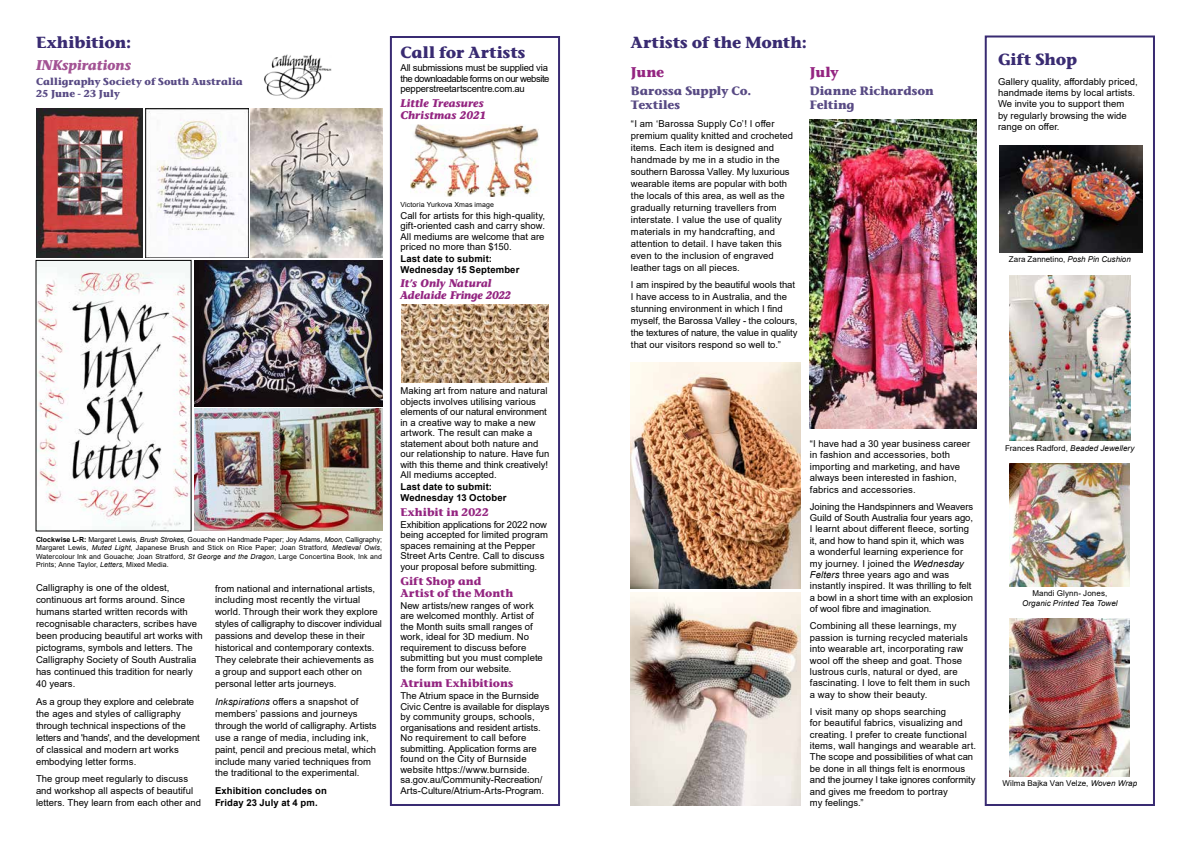
<style>
.page{position:relative;width:1191px;height:842px;background:#fff}
.page>*{position:absolute;margin:0;border:0;box-sizing:border-box;transform-origin:0 0}
.t1{font:700 16px "Stone Inf ITC";letter-spacing:.005em;color:#392b72}
.t2{font:italic 700 14px "Stone Inf ITC";color:#a35394}
.t3{font:700 14px "Stone Inf ITC";letter-spacing:-.005em;color:#942581}
.t4{font:700 12px/14.4px "Stone Inf ITC";color:#584a84}
.t5{font:italic 700 11px/12px "Stone Inf ITC";color:#942581}
.t6{font:700 11px/12px "Stone Inf ITC";letter-spacing:.01em;color:#942581}
.t7{font:700 10px/12px "Stone Inf ITC";letter-spacing:.01em;color:#584a84}
.t8{font:9.5px/12px "Arial";letter-spacing:.005em;color:#000}
.t9{font:700 9.5px/10.5px "Arial";letter-spacing:.01em;color:#000}
.t10{font:9.5px/10.5px "Arial";letter-spacing:-.025em;color:#000}
.t11{font:8px "Arial";letter-spacing:.01em;color:#000}
.t12{font:italic 8px "Arial";letter-spacing:.01em;color:#000}
.t13{font:7px/8.4px "Arial";letter-spacing:.015em;color:#000;text-align:justify}
.s1{font-weight:700}
.s2{font-style:italic}
</style>
<div class="page">
<div style="left:390px;top:36px;width:170px;height:770px;border:2px solid #392b72"></div>
<div style="left:984px;top:36px;width:171px;height:770px;border:2px solid #392b72"></div>
<img style="left:999px;top:146px;width:143px;height:106px">
<img style="left:1009px;top:276px;width:121px;height:165px">
<img style="left:1009px;top:464px;width:121px;height:122px">
<img style="left:1009px;top:618px;width:121px;height:159px">
<img style="left:264px;top:54px;width:68px;height:46px">
<img style="left:38px;top:262px;width:151px;height:267px">
<img style="left:194px;top:260px;width:188px;height:146px">
<img style="left:194px;top:408px;width:188px;height:123px">
<img style="left:146px;top:109px;width:102px;height:149px">
<img style="left:36px;top:109px;width:107px;height:149px">
<img style="left:251px;top:109px;width:131px;height:149px">
<img style="left:631px;top:362px;width:169px;height:226px">
<img style="left:631px;top:592px;width:169px;height:214px">
<img style="left:810px;top:119px;width:166px;height:309px">
<img style="left:411px;top:125px;width:128px;height:72px">
<img style="left:401px;top:305px;width:148px;height:78px">
<h1 class="t1" style="left:36px;top:32px;width:97px">Exhibition:</h1>
<h2 class="t2" style="left:36px;top:57px;width:97px">INKspirations</h2>
<p class="t7" style="left:36px;top:75px;width:208px">Calligraphy Society of South Australia<br>25 June - 23 July</p>
<h1 class="t1" style="left:400px;top:43px;width:126px">Call for Artists</h1>
<p class="t10" style="left:400px;top:63px;width:151px">All submissions must be supplied via the downloadable forms on our website pepperstreetartscentre.com.au</p>
<p class="t5" style="left:400px;top:97px;width:87px">Little Treasures<br>Christmas 2021</p>
<p class="t13" style="left:400px;top:200px;width:95px">Victoria Yurkova Xmas image</p>
<p class="t8" style="left:400px;top:210px;width:146px;line-height:10.5px;text-align:justify">Call for artists for this high-quality, gift-oriented cash and carry show.<br>All mediums are welcome that are priced no more than $150.</p>
<p class="t9" style="left:400px;top:254px;width:120px">Last date to submit:<br>Wednesday 15 September</p>
<p class="t5" style="left:400px;top:277px;width:113px">It’s Only Natural<br>Adelaide Fringe 2022</p>
<p class="t13" style="left:36px;top:535px;width:347px"><span class="s1">Clockwise L-R:</span> Margaret Lewis, <span class="s2">Brush Strokes</span>, Gouache on Handmade Paper; Joy Adams, <span class="s2">Moon</span>, Calligraphy; Margaret Lewis, <span class="s2">Muted Light</span>, Japanese Brush and Stick on Rice Paper; Joan Stratford, <span class="s2">Medieval Owls</span>, Watercolour Ink and Gouache; Joan Stratford, <span class="s2">St George and the Dragon</span>, Large Concertina Book, Ink and Prints; Anne Taylor, <span class="s2">Letters</span>, Mixed Media.</p>
<p class="t8" style="left:36px;top:582px;width:168px">Calligraphy is one of the oldest, continuous art forms around. Since humans started written records with recognisable characters, scribes have been producing beautiful art works with pictograms, symbols and letters. The Calligraphy Society of South Australia has continued this tradition for nearly 40 years.</p>
<p class="t8" style="left:36px;top:695px;width:165px">As a group they explore and celebrate the ages and styles of calligraphy through technical inspections of the letters and 'hands', and the development of classical and modern art works embodying letter forms.</p>
<p class="t8" style="left:36px;top:773px;width:167px">The group meet regularly to discuss and workshop all aspects of beautiful letters. They learn from each other and</p>
<p class="t8" style="left:215px;top:582px;width:168px">from national and international artists, including most recently the virtual world. Through their work they explore styles of calligraphy to discover individual passions and develop these in their historical and contemporary contexts.<br>They celebrate their achievements as<br>a group and support each other on personal letter arts journeys.</p>
<p class="t8" style="left:215px;top:695px;width:163px"><span class="s2">Inkspirations</span> offers a snapshot of members’ passions and journeys through the world of calligraphy. Artists use a range of media, including ink, paint, pencil and precious metal, which include many varied techniques from the traditional to the experimental.</p>
<p class="t9" style="left:215px;top:785px;width:113px;line-height:12px">Exhibition concludes on<br>Friday 23 July at 4 pm.</p>
<p class="t8" style="left:400px;top:385px;width:150px;line-height:10.5px">Making art from nature and natural objects involves utilising various elements of our natural environment in a creative way to make a new artwork. The result can make a statement about both nature and our relationship to nature. Have fun with this theme and think creatively!<br>All mediums accepted.</p>
<p class="t9" style="left:400px;top:481px;width:108px;line-height:11px">Last date to submit:<br>Wednesday 13 October</p>
<p class="t6" style="left:400px;top:506px;width:90px">Exhibit in 2022</p>
<p class="t8" style="left:400px;top:519px;width:149px;line-height:10.6px">Exhibition applications for 2022 now being accepted for limited program spaces remaining at the Pepper Street Arts Centre. Call to discuss your proposal before submitting.</p>
<p class="t6" style="left:400px;top:575px;width:114px">Gift Shop and<br>Artist of the Month</p>
<p class="t8" style="left:400px;top:600px;width:144px;line-height:10.6px">New artists/new ranges of work are welcomed monthly. Artist of the Month suits small ranges of work, ideal for 3D medium. No requirement to discuss before submitting but you must complete the form from our website.</p>
<p class="t6" style="left:400px;top:677px;width:114px">Atrium Exhibitions</p>
<p class="t8" style="left:400px;top:690px;width:151px;line-height:10.6px">The Atrium space in the Burnside Civic Centre is available for displays by community groups, schools, organisations and resident artists.<br>No requirement to call before submitting. Application forms are found on the City of Burnside website https://www.burnside. sa.gov.au/Community-Recreation/ Arts-Culture/Atrium-Arts-Program.</p>
<h1 class="t1" style="left:631px;top:32px;width:177px">Artists of the Month:</h1>
<h2 class="t3" style="left:631px;top:64px;width:35px">June</h2>
<p class="t4" style="left:631px;top:83px;width:122px">Barossa Supply Co.<br>Textiles</p>
<p class="t8" style="left:631px;top:117px;width:164px">“I am ‘Barossa Supply Co’! I offer premium quality knitted and crocheted items. Each item is designed and handmade by me in a studio in the southern Barossa Valley. My luxurious wearable items are popular with both the locals of this area, as well as the gradually returning travellers from interstate. I value the use of quality materials in my handcrafting, and attention to detail. I have taken this even to the inclusion of engraved leather tags on all pieces.</p>
<p class="t8" style="left:631px;top:279px;width:168px">I am inspired by the beautiful wools that I have access to in Australia, and the stunning environment in which I find myself, the Barossa Valley - the colours, the textures of nature, the value in quality that our visitors respond so well to.”</p>
<h2 class="t3" style="left:810px;top:64px;width:30px">July</h2>
<p class="t4" style="left:810px;top:83px;width:125px">Dianne Richardson<br>Felting</p>
<h1 class="t1" style="left:998px;top:49px;width:81px">Gift Shop</h1>
<p class="t8" style="left:998px;top:76px;width:141px;line-height:11.4px">Gallery quality, affordably priced, handmade items by local artists.<br>We invite you to support them<br>by regularly browsing the wide range on offer.</p>
<p class="t11" style="left:1009px;top:253px;width:123px">Zara Zannetino, <span class="s2">Posh Pin Cushion</span></p>
<p class="t8" style="left:810px;top:438px;width:162px;line-height:11.4px">“I have had a 30 year business career in fashion and accessories, both importing and marketing, and have always been interested in fashion, fabrics and accessories.</p>
<p class="t8" style="left:810px;top:500px;width:165px;line-height:11.4px">Joining the Handspinners and Weavers Guild of South Australia four years ago, I learnt about different fleece, sorting it, and how to hand spin it, which was<br>a wonderful learning experience for my journey. I joined the <span class="s2">Wednesday Felters</span> three years ago and was instantly inspired. It was thrilling to felt a bowl in a short time with an explosion of wool fibre and imagination.</p>
<p class="t8" style="left:810px;top:620px;width:162px;line-height:11.4px">Combining all these learnings, my passion is turning recycled materials into wearable art, incorporating raw wool off the sheep and goat. Those lustrous curls, natural or dyed, are fascinating. I love to felt them in such a way to show their beauty.</p>
<p class="t8" style="left:810px;top:706px;width:168px;line-height:11.4px">I visit many op shops searching<br>for beautiful fabrics, visualizing and creating. I prefer to create functional items, wall hangings and wearable art.<br>The scope and possibilities of what can be done in all things felt is enormous and the journey I take ignores conformity and gives me freedom to portray<br>my feelings.”</p>
<p class="t11" style="left:1005px;top:442px;width:131px">Frances Radford, <span class="s2">Beaded Jewellery</span></p>
<p class="t11" style="left:1032px;top:588px;width:76px">Mandi Glynn- Jones,</p>
<p class="t12" style="left:1022px;top:598px;width:97px">Organic Printed Tea Towel</p>
<p class="t11" style="left:1002px;top:777px;width:136px">Wilma Bajka Van Velze, <span class="s2">Woven Wrap</span></p>
</div>
